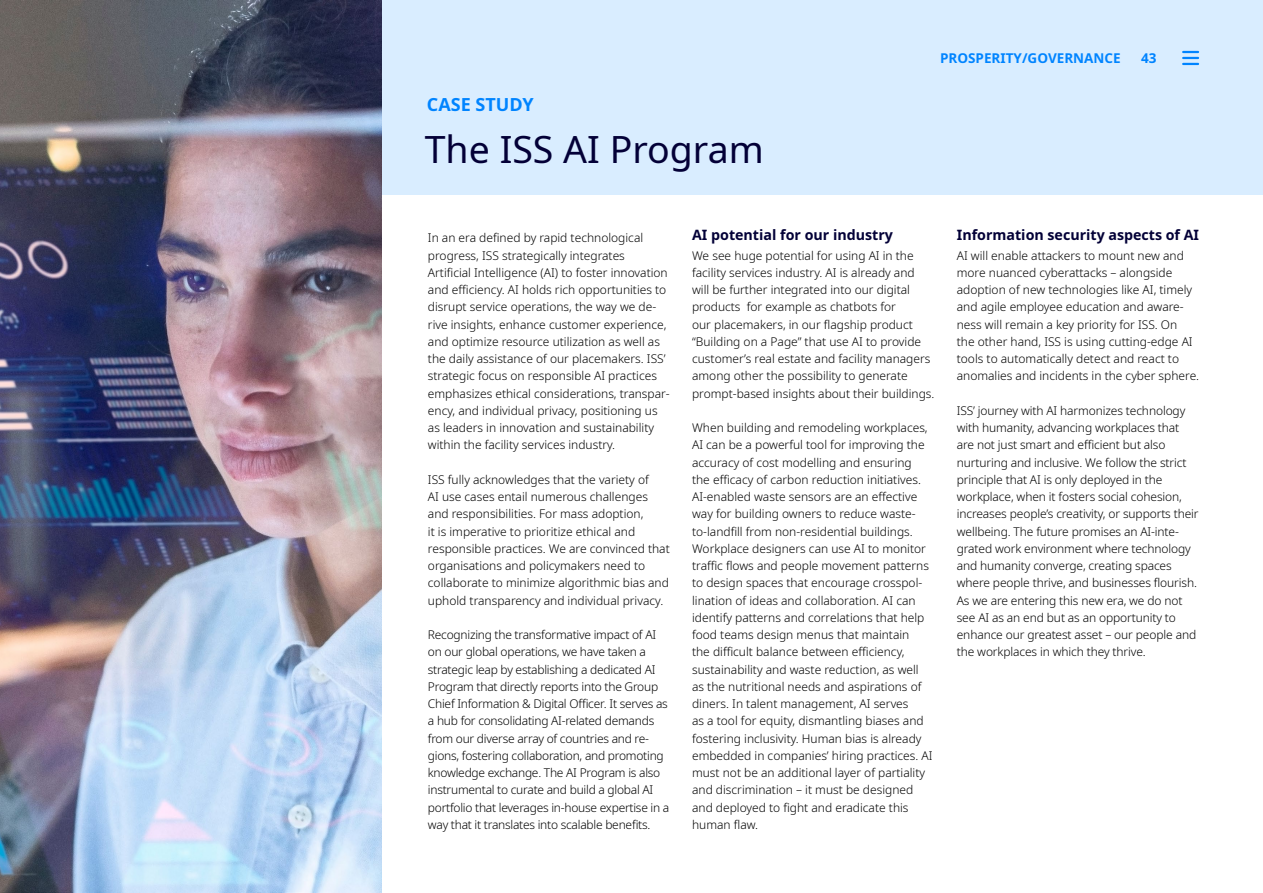
<style>
.page{position:relative;width:1263px;height:893px;background:#fff}
.page>*{position:absolute;margin:0;border:0;box-sizing:border-box;transform-origin:0 0}
.t1{font:37.5px "Noto Sans";color:#030037}
.t2{font:700 18px "Noto Sans";color:#0084ff}
.t3{font:700 14.25px "Noto Sans";color:#030037}
.t4{font:700 13.5px "Noto Sans";color:#0084ff}
.t5{font:300 12px/17.2px "Noto Sans";color:#000}
.t6{font:300 12px/17.2px "Noto Sans";letter-spacing:-.02em;color:#000}
</style>
<div class="page">
<div style="left:381px;top:0;width:882px;height:194px;background:#d9edff"></div>
<img style="left:0;top:0;width:381px;height:893px">
<svg style="left:1183px;top:51px;width:15px;height:14px"></svg>
<h2 class="t2" style="left:427px;top:92px;width:108px">CASE STUDY</h2>
<h1 class="t1" style="left:425px;top:123px;width:340px">The ISS AI Program</h1>
<p class="t4" style="left:940px;top:48px;width:182px">PROSPERITY/GOVERNANCE</p>
<p class="t4" style="left:1141px;top:48px;width:17px">43</p>
<p class="t5" style="left:428px;top:230px;width:243px">In an era defined by rapid technological progress, ISS strategically integrates Artificial Intelligence (AI) to foster innovation and efficiency. AI holds rich opportunities to disrupt service operations, the way we de&shy;rive insights, enhance customer experience, and optimize resource utilization as well as the daily assistance of our placemakers. ISS’ strategic focus on responsible AI practices emphasizes ethical considerations, transpar&shy;ency, and individual privacy, positioning us as leaders in innovation and sustainability within the facility services industry.</p>
<p class="t5" style="left:428px;top:471px;width:243px">ISS fully acknowledges that the variety of<br>AI use cases entail numerous challenges and responsibilities. For mass adoption,<br>it is imperative to prioritize ethical and responsible practices. We are convinced that organisations and policymakers need to collaborate to minimize algorithmic bias and uphold transparency and individual privacy.</p>
<p class="t6" style="left:428px;top:626px;width:243px">Recognizing the transformative impact of AI on our global operations, we have taken a strategic leap by establishing a dedicated AI Program that directly reports into the Group Chief Information &amp; Digital Officer. It serves as a hub for consolidating AI-related demands from our diverse array of countries and re&shy;gions, fostering collaboration, and promoting knowledge exchange. The AI Program is also instrumental to curate and build a global AI portfolio that leverages in-house expertise in a way that it translates into scalable benefits.</p>
<p class="t3" style="left:692px;top:225px;width:202px">AI potential for our industry</p>
<p class="t5" style="left:692px;top:247px;width:244px">We see huge potential for using AI in the facility services industry. AI is already and will be further integrated into our digital products for example as chatbots for<br>our placemakers, in our flagship product “Building on a Page” that use AI to provide customer’s real estate and facility managers among other the possibility to generate prompt-based insights about their buildings.</p>
<p class="t5" style="left:692px;top:419px;width:242px">When building and remodeling workplaces, AI can be a powerful tool for improving the accuracy of cost modelling and ensuring the efficacy of carbon reduction initiatives.<br>AI-enabled waste sensors are an effective way for building owners to reduce waste&shy;to-landfill from non-residential buildings.<br>Workplace designers can use AI to monitor traffic flows and people movement patterns to design spaces that encourage crosspol&shy;lination of ideas and collaboration. AI can identify patterns and correlations that help food teams design menus that maintain<br>the difficult balance between efficiency, sustainability and waste reduction, as well as the nutritional needs and aspirations of diners. In talent management, AI serves<br>as a tool for equity, dismantling biases and fostering inclusivity. Human bias is already embedded in companies’ hiring practices. AI must not be an additional layer of partiality and discrimination – it must be designed and deployed to fight and eradicate this human flaw.</p>
<p class="t3" style="left:957px;top:225px;width:244px">Information security aspects of AI</p>
<p class="t5" style="left:957px;top:247px;width:244px">AI will enable attackers to mount new and more nuanced cyberattacks – alongside adoption of new technologies like AI, timely and agile employee education and aware&shy;ness will remain a key priority for ISS. On<br>the other hand, ISS is using cutting-edge AI tools to automatically detect and react to anomalies and incidents in the cyber sphere.</p>
<p class="t5" style="left:957px;top:402px;width:243px">ISS’ journey with AI harmonizes technology with humanity, advancing workplaces that are not just smart and efficient but also nurturing and inclusive. We follow the strict principle that AI is only deployed in the workplace, when it fosters social cohesion, increases people’s creativity, or supports their wellbeing. The future promises an AI-inte&shy;grated work environment where technology and humanity converge, creating spaces where people thrive, and businesses flourish.<br>As we are entering this new era, we do not see AI as an end but as an opportunity to enhance our greatest asset – our people and the workplaces in which they thrive.</p>
</div>
